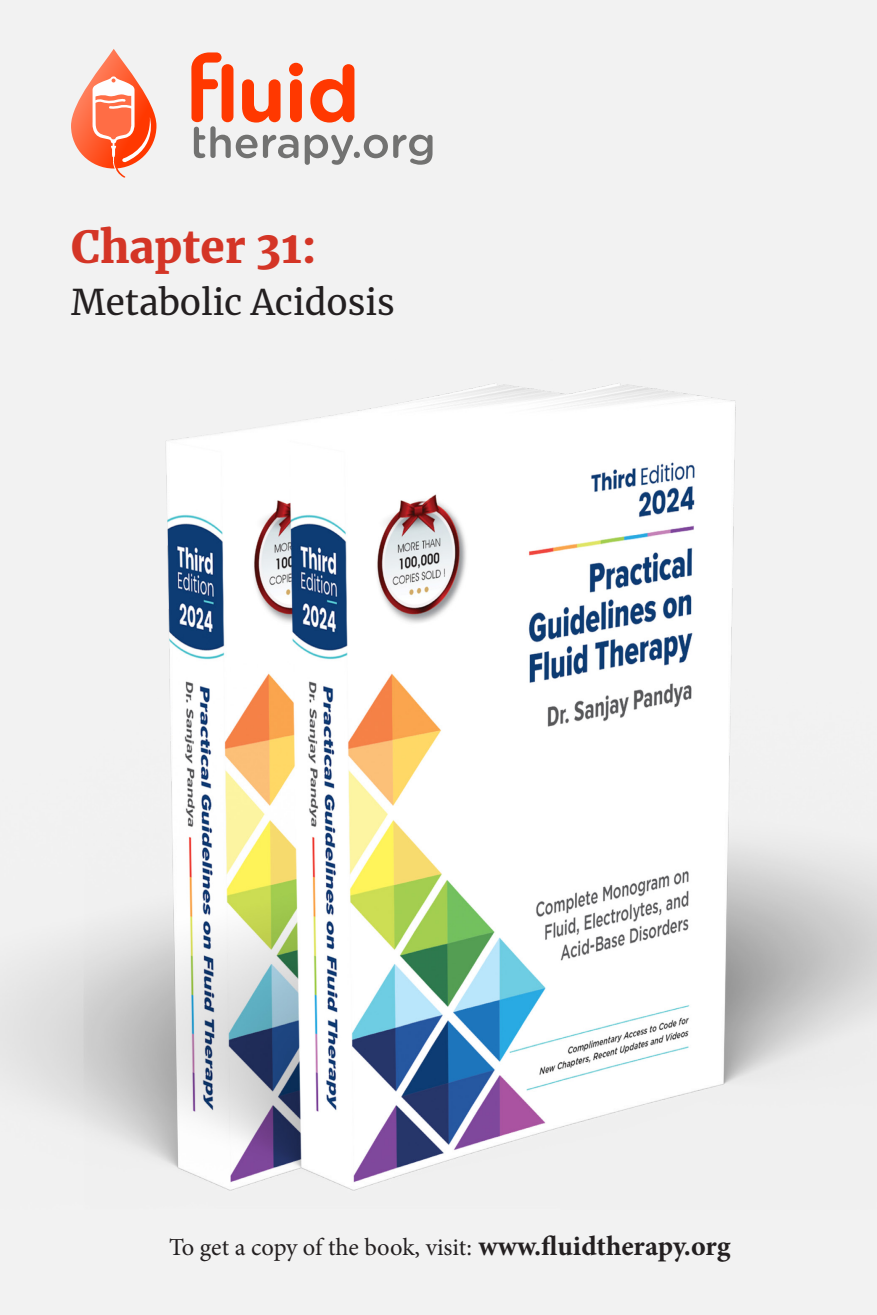
<style>
.page{position:relative;width:877px;height:1315px;background:#fff}
.page>*{position:absolute;margin:0;border:0;box-sizing:border-box;transform-origin:0 0}
.t1{font:900 43.75px "Merriweather";color:#d43526}
.t2{font:35px "Merriweather";color:#231f20}
.t3{font:24.5px "Minion Pro";letter-spacing:-.005em;color:#231f20}
.s1{font-weight:700;font-size:28px}
</style>
<div class="page">
<div style="left:0;top:0;width:876px;height:1315px;background:#f2f2f2"></div>
<img style="left:0;top:383px;width:876px;height:808px">
<svg style="left:71px;top:49px;width:85px;height:119px"></svg>
<svg style="left:91px;top:76px;width:66px;height:102px"></svg>
<svg style="left:191px;top:52px;width:241px;height:113px"></svg>
<p class="t1" style="left:71px;top:217px;width:247px">Chapter 31:</p>
<p class="t2" style="left:71px;top:278px;width:325px">Metabolic Acidosis</p>
<p class="t3" style="left:169px;top:1230px;width:562px">To get a copy of the book, visit: <span class="s1">www.fluidtherapy.org</span></p>
</div>
